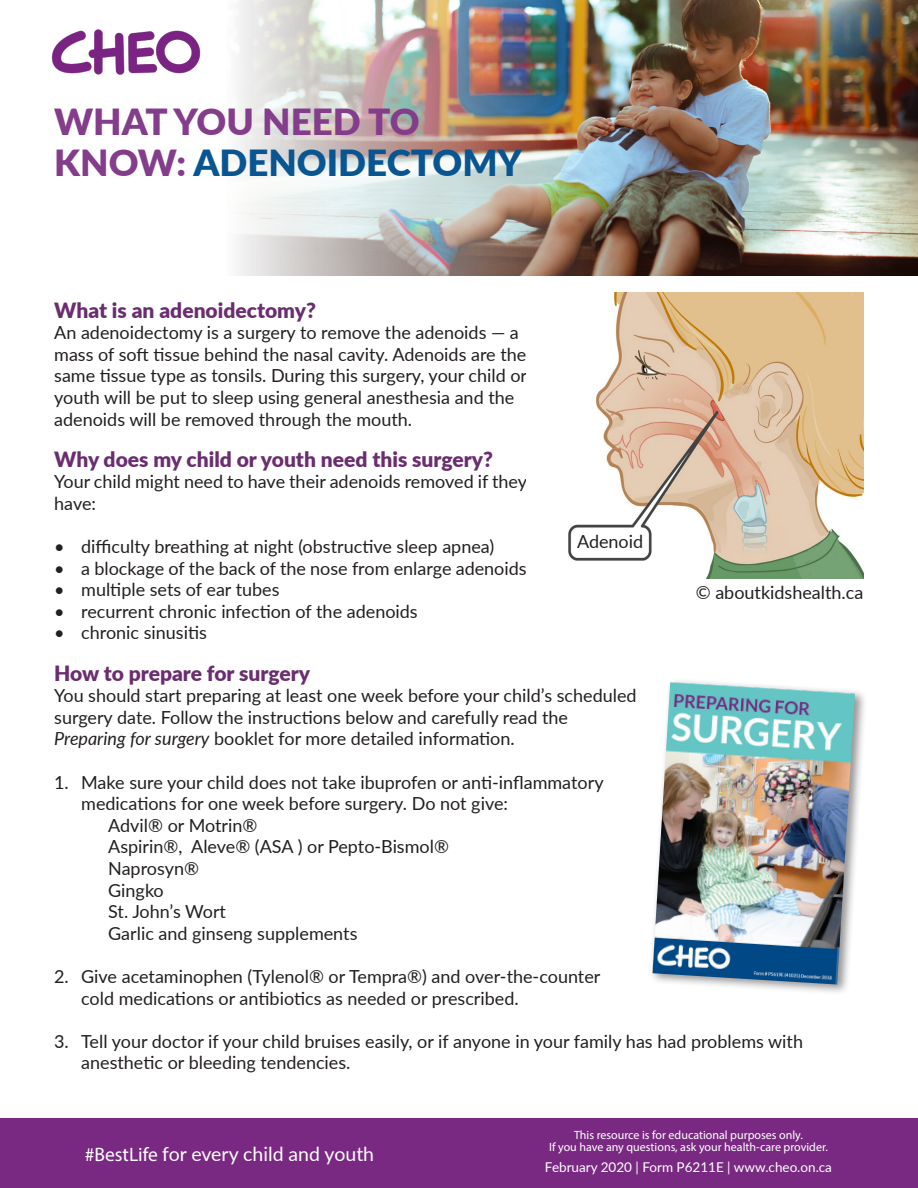
<style>
.page{position:relative;width:918px;height:1188px;background:#fff}
.page>*{position:absolute;margin:0;border:0;box-sizing:border-box;transform-origin:0 0}
.t1{font:900 36px/40.5px "Lato";color:#843d8b}
.Heading_1_-_Purple{font:900 21px "Lato";color:#6a2d6f}
.t2{font:19.5px "Lato";color:#fff}
.t3{font:18px/21.6px "Lato";color:#231f20}
.t4{font:13.5px "Lato";color:#fff}
.t5{font:12px/12px "Myriad Pro";color:#fff;text-align:center}
.s1{color:#095591}
.s2{font-style:italic}
.s3{font-family:"Myriad Pro"}
</style>
<div class="page">
<div style="left:0;top:1119px;width:918px;height:69px;background:#7a2982"></div>
<img style="left:239px;top:0;width:679px;height:276px">
<img style="left:239px;top:27px;width:125px;height:133px">
<img style="left:51px;top:29px;width:150px;height:46px">
<div style="left:649px;top:677px;width:218px;height:319px;background:#231f20;opacity:.48"></div>
<img style="left:652px;top:682px;width:203px;height:303px">
<img style="left:568px;top:292px;width:296px;height:287px">
<div style="left:576px;top:530px;width:69px;height:24px;background:#fff"></div>
<h1 class="t1" style="left:54px;top:101px;width:470px">WHAT YOU NEED TO<br>KNOW: <span class="s1">ADENOIDECTOMY</span></h1>
<p class="Heading_1_-_Purple" style="left:54px;top:294px;width:263px">What is an adenoidectomy?</p>
<p class="t3" style="left:54px;top:321px;width:474px">An adenoidectomy is a surgery to remove the adenoids — a mass of soft tissue behind the nasal cavity. Adenoids are the same tissue type as tonsils. During this surgery, your child or youth will be put to sleep using general anesthesia and the adenoids will be removed through the mouth.</p>
<p class="Heading_1_-_Purple" style="left:54px;top:443px;width:440px">Why does my child or youth need this surgery?</p>
<p class="t3" style="left:54px;top:470px;width:474px">Your child might need to have their adenoids removed if they have:</p>
<p class="t3" style="left:54px;top:535px;width:442px">• difficulty breathing at night (obstructive sleep apnea)</p>
<p class="t3" style="left:54px;top:557px;width:474px">• a blockage of the back of the nose from enlarge adenoids</p>
<p class="t3" style="left:54px;top:578px;width:227px">• multiple sets of ear tubes</p>
<p class="t3" style="left:54px;top:600px;width:365px">• recurrent chronic infection of the adenoids</p>
<p class="t3" style="left:54px;top:621px;width:154px">• chronic sinusitis</p>
<p class="Heading_1_-_Purple" style="left:54px;top:657px;width:257px">How to prepare for surgery</p>
<p class="t3" style="left:54px;top:684px;width:584px">You should start preparing at least one week before your child’s scheduled surgery date. Follow the instructions below and carefully read the<br><span class="s2">Preparing for surgery</span> booklet for more detailed information.</p>
<p class="t3" style="left:54px;top:770px;width:551px">1. Make sure your child does not take ibuprofen or anti-inflammatory</p>
<p class="t3" style="left:81px;top:792px;width:428px">medications for one week before surgery. Do not give:</p>
<p class="t3" style="left:108px;top:814px;width:151px">Advil® or Motrin®</p>
<p class="t3" style="left:108px;top:835px;width:342px">Aspirin®, Aleve® (ASA ) or Pepto-Bismol®</p>
<p class="t3" style="left:108px;top:857px;width:92px">Naprosyn®</p>
<p class="t3" style="left:108px;top:878px;width:57px">Gingko</p>
<p class="t3" style="left:108px;top:900px;width:119px">St. John’s Wort</p>
<p class="t3" style="left:108px;top:922px;width:251px">Garlic and ginseng supplements</p>
<p class="t3" style="left:81px;top:965px;width:521px;text-indent:-27px">2. Give acetaminophen (Tylenol® or Tempra®) and over-the-counter cold medications or antibiotics as needed or prescribed.</p>
<p class="t3" style="left:81px;top:1030px;width:723px;text-indent:-27px">3. Tell your doctor if your child bruises easily, or if anyone in your family has had problems with anesthetic or bleeding tendencies.</p>
<p class="t3" style="left:577px;top:530px;width:68px">Adenoid</p>
<p class="t3" style="left:696px;top:581px;width:169px">© aboutkidshealth.ca</p>
<p class="t2" style="left:85px;top:1140px;width:291px"><span class="s3">#BestLife</span> for every child and youth</p>
<p class="t5" style="left:549px;top:1129px;width:280px">This resource is for educational purposes only.<br>If you have any questions, ask your health-care provider.</p>
<p class="t4" style="left:545px;top:1158px;width:289px">February 2020 | Form P6211E | www.cheo.on.ca</p>
</div>
